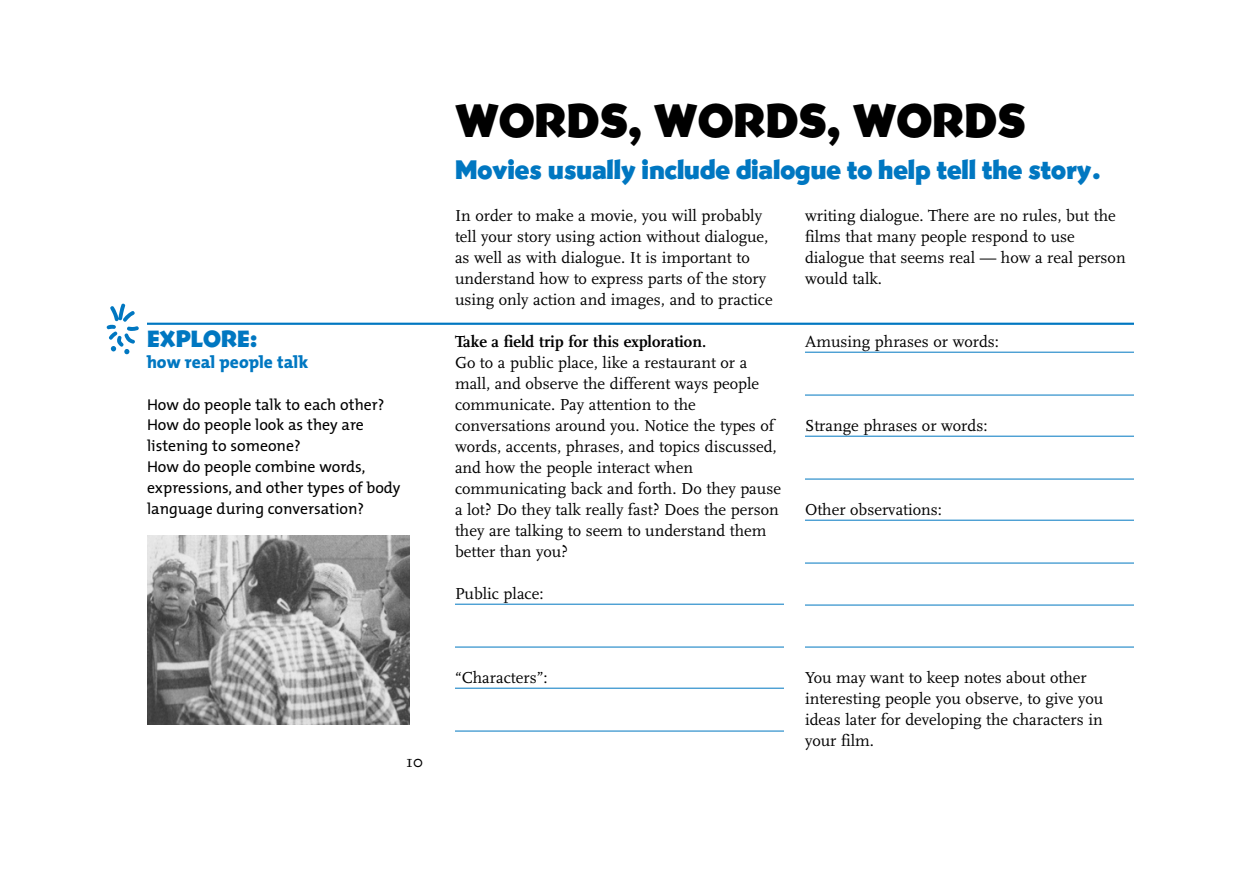
<style>
.page{position:relative;width:1260px;height:882px;background:#fff}
.page>*{position:absolute;margin:0;border:0;box-sizing:border-box;transform-origin:0 0}
.t1{font:500 63px "Mini Pics Confetti";color:#0077c1}
.t2{font:49px "New Bernhard Gothic Ext Hvy";color:#000}
.t3{font:28px "New Bernhard Gothic Ext Hvy";color:#0077c1}
.t4{font:24.5px "New Bernhard Gothic Ext Hvy";color:#0077c1}
.t5{font:800 17.5px "The Mix";color:#0077c1}
.t6{font:17.5px "Scala";color:#000}
.t7{font:16.62px/21px "Scala";color:#000}
.t8{font:700 16.62px "Scala";color:#000}
.t9{font:15.75px/21px "The Mix";color:#000}
</style>
<div class="page">
<hr style="left:455px;top:604px;width:329px;height:1px;background:#0077c1">
<hr style="left:455px;top:647px;width:329px;height:1px;background:#0077c1">
<hr style="left:455px;top:688px;width:329px;height:1px;background:#0077c1">
<hr style="left:455px;top:731px;width:329px;height:1px;background:#0077c1">
<hr style="left:805px;top:352px;width:329px;height:1px;background:#0077c1">
<hr style="left:805px;top:395px;width:329px;height:1px;background:#0077c1">
<hr style="left:805px;top:436px;width:329px;height:1px;background:#0077c1">
<hr style="left:805px;top:479px;width:329px;height:1px;background:#0077c1">
<hr style="left:805px;top:520px;width:329px;height:1px;background:#0077c1">
<hr style="left:805px;top:563px;width:329px;height:1px;background:#0077c1">
<hr style="left:805px;top:605px;width:329px;height:1px;background:#0077c1">
<hr style="left:805px;top:647px;width:329px;height:1px;background:#0077c1">
<hr style="left:147px;top:323px;width:987px;height:2px;background:#0077c1">
<img style="left:147px;top:536px;width:263px;height:188px">
<h1 class="t1" style="left:105px;top:300px;width:37px">^</h1>
<h3 class="t4" style="left:147px;top:328px;width:112px">EXPLORE:</h3>
<p class="t5" style="left:147px;top:356px;width:163px">how real people talk</p>
<p class="t9" style="left:147px;top:396px;width:255px">How do people talk to each other?<br>How do people look as they are listening to someone?<br>How do people combine words, expressions, and other types of body language during conversation?</p>
<p class="t6" style="left:406px;top:753px;width:19px">10</p>
<h2 class="t2" style="left:455px;top:99px;width:572px">WORDS, WORDS, WORDS</h2>
<h3 class="t3" style="left:455px;top:157px;width:648px">Movies usually include dialogue to help tell the story.</h3>
<p class="t7" style="left:455px;top:206px;width:319px">In order to make a movie, you will probably tell your story using action without dialogue, as well as with dialogue. It is important to understand how to express parts of the story using only action and images, and to practice</p>
<p class="t7" style="left:805px;top:206px;width:322px">writing dialogue. There are no rules, but the films that many people respond to use dialogue that seems real — how a real person would talk.</p>
<p class="t8" style="left:455px;top:334px;width:253px">Take a field trip for this exploration.</p>
<p class="t7" style="left:455px;top:353px;width:328px">Go to a public place, like a restaurant or a mall, and observe the different ways people communicate. Pay attention to the conversations around you. Notice the types of words, accents, phrases, and topics discussed, and how the people interact when communicating back and forth. Do they pause a lot? Do they talk really fast? Does the person they are talking to seem to understand them better than you?</p>
<p class="t7" style="left:455px;top:584px;width:90px">Public place:</p>
<p class="t7" style="left:805px;top:332px;width:196px">Amusing phrases or words:</p>
<p class="t7" style="left:805px;top:416px;width:184px">Strange phrases or words:</p>
<p class="t7" style="left:805px;top:500px;width:139px">Other observations:</p>
<p class="t7" style="left:455px;top:668px;width:94px">“Characters”:</p>
<p class="t7" style="left:805px;top:668px;width:300px">You may want to keep notes about other interesting people you observe, to give you ideas later for developing the characters in your film.</p>
</div>
